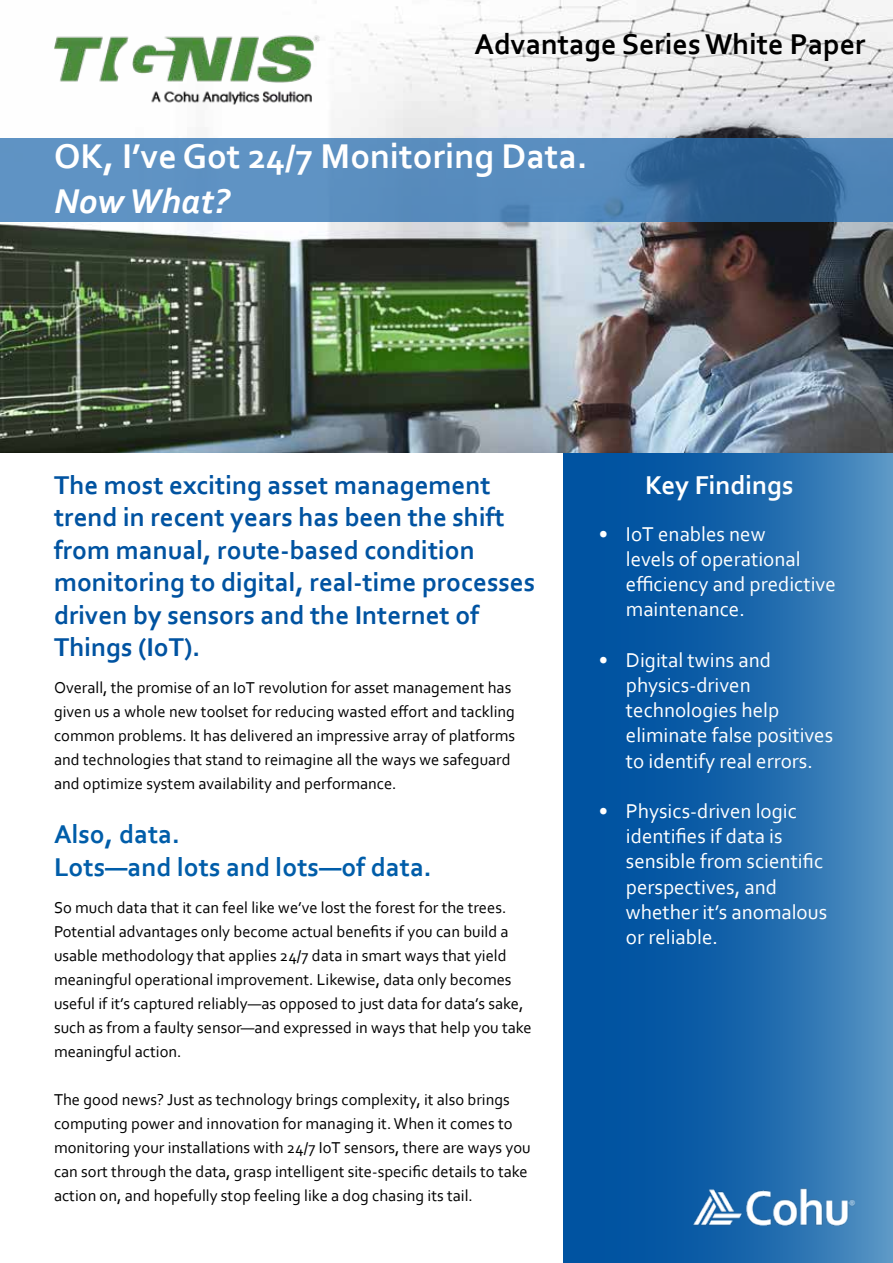
<style>
.page{position:relative;width:893px;height:1263px;background:#fff}
.page>*{position:absolute;margin:0;border:0;box-sizing:border-box;transform-origin:0 0}
.t1{font:700 36px "Corbel";color:#fff}
.t2{font:italic 700 36px "Corbel";color:#fff}
.t3{font:700 30px "Corbel";color:#000}
.t4{font:700 27px/32.4px "Corbel";color:#0053a1}
.t5{font:700 27px/32.4px "Corbel";color:#005da9}
.t6{font:700 27px "Corbel";color:#fff}
.t7{font:21px/25.2px "Corbel";color:#fff}
.t8{font:16.5px/24px "Corbel";color:#000}
</style>
<div class="page">
<svg style="left:563px;top:452px;width:330px;height:811px;background:#1c68ac"></svg>
<img style="left:688px;top:1185px;width:170px;height:46px">
<img style="left:0;top:0;width:893px;height:452px">
<img style="left:54px;top:31px;width:272px;height:75px">
<svg style="left:0;top:138px;width:893px;height:84px;background:#5084b5"></svg>
<h2 class="t3" style="left:474px;top:32px;width:393px">Advantage Series White Paper</h2>
<h1 class="t1" style="left:54px;top:142px;width:535px">OK, I’ve Got 24/7 Monitoring Data.</h1>
<h1 class="t2" style="left:54px;top:187px;width:178px">Now What?</h1>
<h3 class="t4" style="left:54px;top:471px;width:483px">The most exciting asset management trend in recent years has been the shift from manual, route-based condition monitoring to digital, real-time processes driven by sensors and the Internet of Things (IoT).</h3>
<p class="t8" style="left:54px;top:677px;width:463px">Overall, the promise of an IoT revolution for asset management has given us a whole new toolset for reducing wasted effort and tackling common problems. It has delivered an impressive array of platforms and technologies that stand to reimagine all the ways we safeguard and optimize system availability and performance.</p>
<h3 class="t5" style="left:54px;top:821px;width:379px">Also, data.<br>Lots—and lots and lots—of data.</h3>
<p class="t8" style="left:54px;top:895px;width:479px">So much data that it can feel like we’ve lost the forest for the trees.<br>Potential advantages only become actual benefits if you can build a usable methodology that applies 24/7 data in smart ways that yield meaningful operational improvement. Likewise, data only becomes useful if it’s captured reliably—as opposed to just data for data’s sake, such as from a faulty sensor—and expressed in ways that help you take meaningful action.</p>
<p class="t8" style="left:54px;top:1087px;width:478px">The good news? Just as technology brings complexity, it also brings computing power and innovation for managing it. When it comes to monitoring your installations with 24/7 IoT sensors, there are ways you can sort through the data, grasp intelligent site-specific details to take action on, and hopefully stop feeling like a dog chasing its tail.</p>
<h3 class="t6" style="left:645px;top:474px;width:150px">Key Findings</h3>
<p class="t7" style="left:626px;top:523px;width:211px;text-indent:-27px">• IoT enables new<br>levels of operational efficiency and predictive maintenance.</p>
<p class="t7" style="left:626px;top:649px;width:209px;text-indent:-27px">• Digital twins and physics-driven technologies help eliminate false positives to identify real errors.</p>
<p class="t7" style="left:626px;top:800px;width:203px;text-indent:-27px">• Physics-driven logic identifies if data is sensible from scientific perspectives, and whether it’s anomalous or reliable.</p>
</div>
